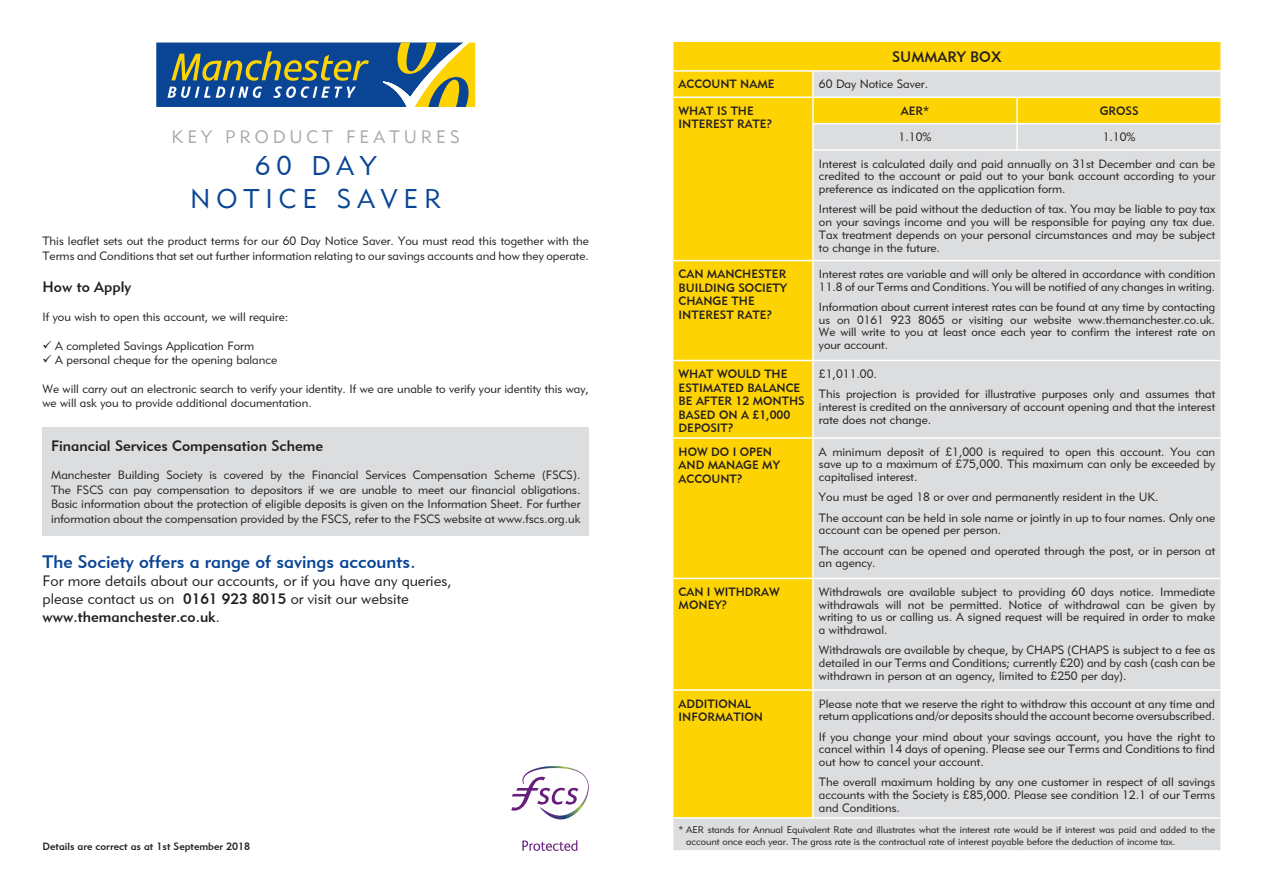
<style>
.page{position:relative;width:1263px;height:893px;background:#fff}
.page>*{position:absolute;margin:0;border:0;box-sizing:border-box;transform-origin:0 0}
.t1{font:27px/32.4px "Geometric 415 BT Lite A";letter-spacing:.22em;color:#094594;text-align:center}
.t2{font:18px "Geometric 415 BT Medium A";color:#094594}
.t3{font:18px "Geometric 415 BT Lite A";letter-spacing:.22em;color:#a8a9ad}
.t4{font:15px/18px "Geometric 415 BT Lite A";color:#231f20}
.t5{font:15px "Geometric 415 BT Medium A";color:#231f20}
.t6{font:12px/12.8px "Geometric 415 BT Lite A";color:#231f20}
.t7{font:12px/13.5px "Geometric 415 BT Medium A";color:#231f20}
.t8{font:11.85px/12.8px "Geometric 415 BT Lite A";color:#231f20}
.t9{font:10.5px "Geometric 415 BT Medium A";color:#231f20}
.t10{font:9.75px/11.7px "Geometric 415 BT Lite A";color:#231f20}
.s1{font-family:"Geometric 415 BT Medium A"}
.s2{font-family:"Geometric 415 BT Lite A"}
</style>
<div class="page">
<svg style="left:522px;top:840px;width:55px;height:11px"></svg>
<svg style="left:511px;top:766px;width:78px;height:53px"></svg>
<svg style="left:156px;top:43px;width:319px;height:64px;background:#4b6e7e"></svg>
<div style="left:43px;top:428px;width:546px;height:108px;background:#dcdddf"></div>
<div style="left:673px;top:42px;width:547px;height:28px;background:#fed304"></div>
<svg style="left:673px;top:72px;width:547px;height:778px;background:#e4daa8"></svg>
<div style="left:814px;top:98px;width:406px;height:25px;background:#fed304"></div>
<hr style="left:812px;top:72px;width:2px;height:25px;background:#fff">
<hr style="left:672px;top:97px;width:141px;height:1px;background:#fff">
<hr style="left:813px;top:97px;width:204px;height:1px;background:#fff">
<hr style="left:812px;top:98px;width:2px;height:25px;background:#fff">
<hr style="left:1017px;top:97px;width:205px;height:1px;background:#fff">
<hr style="left:1016px;top:98px;width:2px;height:25px;background:#fff">
<hr style="left:812px;top:123px;width:205px;height:1px;background:#fff">
<hr style="left:812px;top:124px;width:2px;height:25px;background:#fff">
<hr style="left:1017px;top:123px;width:205px;height:1px;background:#fff">
<hr style="left:1016px;top:124px;width:2px;height:25px;background:#fff">
<hr style="left:812px;top:149px;width:205px;height:2px;background:#fff">
<hr style="left:812px;top:151px;width:2px;height:109px;background:#fff">
<hr style="left:1017px;top:149px;width:205px;height:2px;background:#fff">
<hr style="left:672px;top:260px;width:141px;height:1px;background:#fff">
<hr style="left:813px;top:260px;width:204px;height:1px;background:#fff">
<hr style="left:812px;top:261px;width:2px;height:99px;background:#fff">
<hr style="left:1017px;top:260px;width:205px;height:1px;background:#fff">
<hr style="left:672px;top:360px;width:141px;height:1px;background:#fff">
<hr style="left:813px;top:360px;width:204px;height:1px;background:#fff">
<hr style="left:812px;top:361px;width:2px;height:76px;background:#fff">
<hr style="left:1017px;top:360px;width:205px;height:1px;background:#fff">
<hr style="left:672px;top:437px;width:141px;height:2px;background:#fff">
<hr style="left:813px;top:437px;width:204px;height:2px;background:#fff">
<hr style="left:812px;top:439px;width:2px;height:139px;background:#fff">
<hr style="left:1017px;top:437px;width:205px;height:2px;background:#fff">
<hr style="left:672px;top:578px;width:141px;height:1px;background:#fff">
<hr style="left:813px;top:578px;width:204px;height:1px;background:#fff">
<hr style="left:812px;top:579px;width:2px;height:110px;background:#fff">
<hr style="left:1017px;top:578px;width:205px;height:1px;background:#fff">
<hr style="left:672px;top:689px;width:141px;height:2px;background:#fff">
<hr style="left:813px;top:689px;width:204px;height:2px;background:#fff">
<hr style="left:812px;top:691px;width:2px;height:126px;background:#fff">
<hr style="left:1017px;top:689px;width:205px;height:2px;background:#fff">
<hr style="left:672px;top:817px;width:141px;height:2px;background:#fff">
<hr style="left:813px;top:817px;width:204px;height:2px;background:#fff">
<hr style="left:1017px;top:817px;width:205px;height:2px;background:#fff">
<h2 class="t3" style="left:172px;top:125px;width:290px">KEY PRODUCT FEATURES</h2>
<h1 class="t1" style="left:190px;top:149px;width:253px">60 DAY<br>NOTICE SAVER</h1>
<p class="t6" style="left:43px;top:234px;width:548px;line-height:14.4px">This leaflet sets out the product terms for our 60 Day Notice Saver. You must read this together with the<br>Terms and Conditions that set out further information relating to our savings accounts and how they operate.</p>
<p class="t5" style="left:43px;top:278px;width:90px">How to Apply</p>
<p class="t6" style="left:43px;top:310px;width:247px">If you wish to open this account, we will require:</p>
<p class="t6" style="left:43px;top:339px;width:213px">✓ A completed Savings Application Form</p>
<p class="t6" style="left:43px;top:353px;width:236px">✓ A personal cheque for the opening balance</p>
<p class="t6" style="left:43px;top:381px;width:548px;line-height:14.4px">We will carry out an electronic search to verify your identity. If we are unable to verify your identity this way, we will ask you to provide additional documentation.</p>
<p class="t5" style="left:51px;top:436px;width:274px">Financial Services Compensation Scheme</p>
<p class="t6" style="left:51px;top:468px;width:531px;line-height:14.4px;text-align:justify">Manchester Building Society is covered by the Financial Services Compensation Scheme (FSCS).<br>The FSCS can pay compensation to depositors if we are unable to meet our financial obligations.<br>Basic information about the protection of eligible deposits is given on the Information Sheet. For further information about the compensation provided by the FSCS, refer to the FSCS website at www.fscs.org.uk</p>
<h2 class="t2" style="left:43px;top:551px;width:374px">The Society offers a range of savings accounts.</h2>
<p class="t4" style="left:43px;top:572px;width:411px">For more details about our accounts, or if you have any queries, please contact us on <span class="s1">0161 923 8015</span> or visit our website</p>
<p class="t5" style="left:43px;top:608px;width:179px">www.themanchester.co.uk<span class="s2">.</span></p>
<p class="t9" style="left:43px;top:840px;width:209px">Details are correct as at 1st September 2018</p>
<p class="t5" style="left:892px;top:47px;width:111px">SUMMARY BOX</p>
<p class="t7" style="left:679px;top:77px;width:97px">ACCOUNT NAME</p>
<p class="t6" style="left:819px;top:78px;width:111px">60 Day Notice Saver.</p>
<p class="t7" style="left:679px;top:104px;width:95px">WHAT IS THE<br>INTEREST RATE?</p>
<p class="t7" style="left:901px;top:104px;width:30px">AER*</p>
<p class="t7" style="left:1100px;top:104px;width:40px">GROSS</p>
<p class="t6" style="left:898px;top:130px;width:34px">1.10%</p>
<p class="t6" style="left:819px;top:124px;width:398px;line-height:26.4px;text-indent:284px">1.10%<br>Interest is calculated daily and paid annually on 31st December and can be</p>
<p class="t6" style="left:819px;top:170px;width:398px">credited to the account or paid out to your bank account according to your preference as indicated on the application form.</p>
<p class="t6" style="left:819px;top:203px;width:398px;text-align:justify">Interest will be paid without the deduction of tax. You may be liable to pay tax on your savings income and you will be responsible for paying any tax due.<br>Tax treatment depends on your personal circumstances and may be subject to change in the future.</p>
<p class="t7" style="left:679px;top:267px;width:110px">CAN MANCHESTER<br>BUILDING SOCIETY<br>CHANGE THE<br>INTEREST RATE?</p>
<p class="t8" style="left:819px;top:267px;width:398px">Interest rates are variable and will only be altered in accordance with condition<br>11.8 of our Terms and Conditions. You will be notified of any changes in writing.</p>
<p class="t8" style="left:819px;top:300px;width:398px;text-align:justify">Information about current interest rates can be found at any time by contacting us on 0161 923 8065 or visiting our website www.themanchester.co.uk.<br>We will write to you at least once each year to confirm the interest rate on your account.</p>
<p class="t7" style="left:679px;top:367px;width:128px">WHAT WOULD THE<br>ESTIMATED BALANCE<br>BE AFTER 12 MONTHS<br>BASED ON A £1,000<br>DEPOSIT?</p>
<p class="t6" style="left:819px;top:364px;width:398px;line-height:20.2px">£1,011.00.<br>This projection is provided for illustrative purposes only and assumes that</p>
<p class="t6" style="left:819px;top:400px;width:398px">interest is credited on the anniversary of account opening and that the interest rate does not change.</p>
<p class="t7" style="left:679px;top:444px;width:103px">HOW DO I OPEN<br>AND MANAGE MY<br>ACCOUNT?</p>
<p class="t6" style="left:819px;top:445px;width:398px;text-align:justify">A minimum deposit of £1,000 is required to open this account. You can save up to a maximum of £75,000. This maximum can only be exceeded by capitalised interest.</p>
<p class="t6" style="left:819px;top:487px;width:398px;line-height:20.2px">You must be aged 18 or over and permanently resident in the UK.<br>The account can be held in sole name or jointly in up to four names. Only one</p>
<p class="t6" style="left:819px;top:520px;width:398px;line-height:20.2px">account can be opened per person.<br>The account can be opened and operated through the post, or in person at</p>
<p class="t6" style="left:819px;top:557px;width:58px">an agency.</p>
<p class="t7" style="left:679px;top:585px;width:103px">CAN I WITHDRAW<br>MONEY?</p>
<p class="t6" style="left:819px;top:585px;width:398px;text-align:justify">Withdrawals are available subject to providing 60 days notice. Immediate withdrawals will not be permitted. Notice of withdrawal can be given by writing to us or calling us. A signed request will be required in order to make a withdrawal.</p>
<p class="t6" style="left:819px;top:644px;width:398px;text-align:justify">Withdrawals are available by cheque, by CHAPS (CHAPS is subject to a fee as detailed in our Terms and Conditions; currently £20) and by cash (cash can be withdrawn in person at an agency, limited to £250 per day).</p>
<p class="t7" style="left:679px;top:696px;width:86px">ADDITIONAL<br>INFORMATION</p>
<p class="t6" style="left:819px;top:697px;width:398px">Please note that we reserve the right to withdraw this account at any time and return applications and/or deposits should the account become oversubscribed.</p>
<p class="t6" style="left:819px;top:730px;width:398px;text-align:justify">If you change your mind about your savings account, you have the right to cancel within 14 days of opening. Please see our Terms and Conditions to find out how to cancel your account.</p>
<p class="t6" style="left:819px;top:775px;width:398px;text-align:justify">The overall maximum holding by any one customer in respect of all savings accounts with the Society is £85,000. Please see condition 12.1 of our Terms and Conditions.</p>
<p class="t10" style="left:686px;top:824px;width:530px;text-indent:-8px">* AER stands for Annual Equivalent Rate and illustrates what the interest rate would be if interest was paid and added to the account once each year. The gross rate is the contractual rate of interest payable before the deduction of income tax.</p>
</div>
